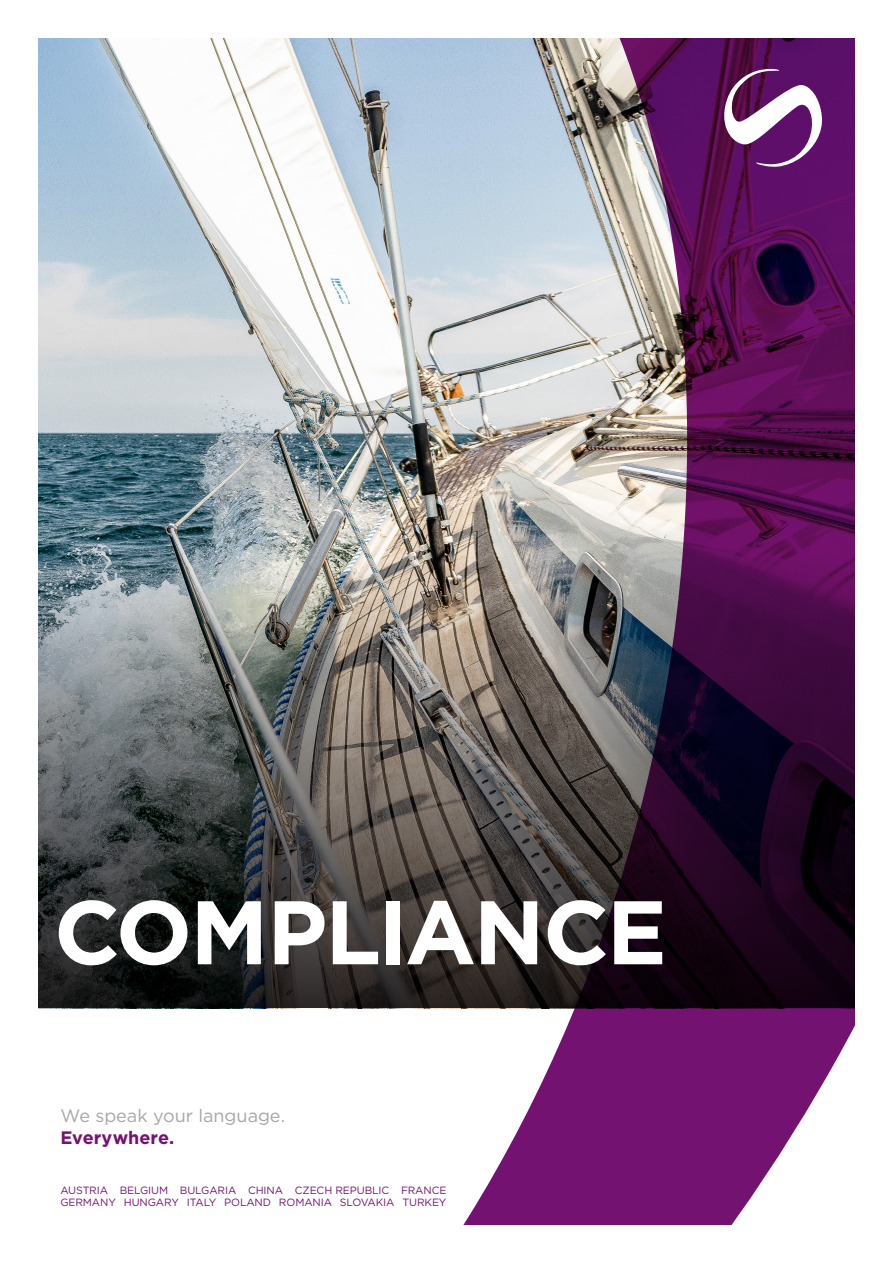
<style>
.page{position:relative;width:893px;height:1263px;background:#fff}
.page>*{position:absolute;margin:0;border:0;box-sizing:border-box;transform-origin:0 0}
.BF24_Titel_Überschrift{font:700 90px "Gotham";letter-spacing:-.025em;color:#fff}
.t1{font:18px "Gotham";color:#a8a6a6}
.t2{font:700 18px "Gotham";letter-spacing:.005em;color:#741272}
.t3{font:10.5px/12.6px "Gotham";letter-spacing:-.01em;color:#741272}
</style>
<div class="page">
<img style="left:38px;top:38px;width:362px;height:970px">
<img style="left:400px;top:38px;width:455px;height:1187px">
<svg style="left:720px;top:68px;width:105px;height:99px"></svg>
<p class="BF24_Titel_Überschrift" style="left:54px;top:873px;width:614px">COMPLIANCE</p>
<h2 class="t1" style="left:60px;top:1104px;width:226px">We speak your language.</h2>
<h2 class="t2" style="left:60px;top:1125px;width:115px">Everywhere.</h2>
<p class="t3" style="left:60px;top:1183px;width:388px">AUSTRIA BELGIUM BULGARIA CHINA CZECH REPUBLIC FRANCE<br>GERMANY HUNGARY ITALY POLAND ROMANIA SLOVAKIA TURKEY</p>
</div>
